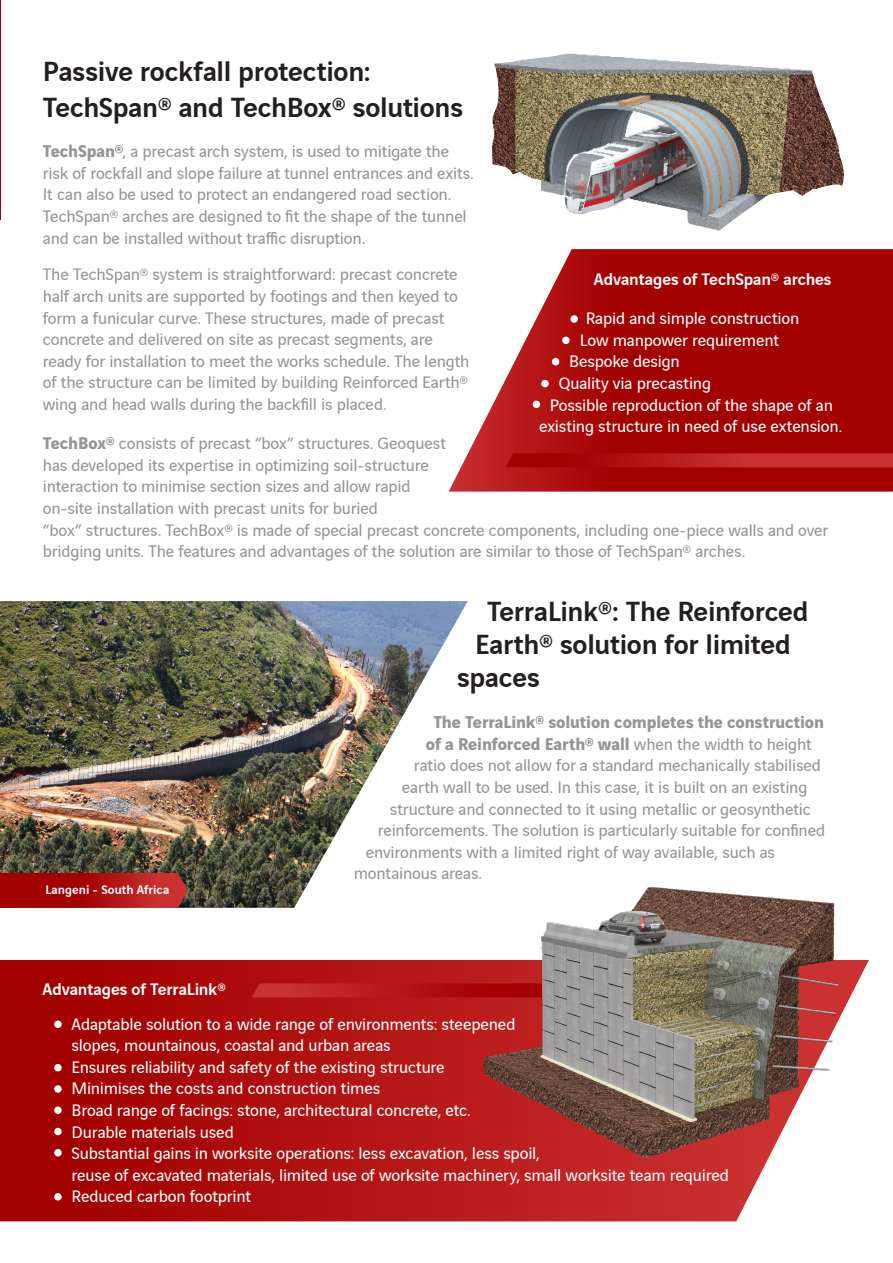
<style>
.page{position:relative;width:893px;height:1263px;background:#fff}
.page>*{position:absolute;margin:0;border:0;box-sizing:border-box;transform-origin:0 0}
.t1{font:500 30px/36px "Vinci Sans";letter-spacing:-.01em;color:#231f20}
.t2{font:18px/21.6px "Vinci Sans";letter-spacing:-.01em;color:#939598}
.t3{font:18px/21.6px "Vinci Sans";letter-spacing:-.01em;color:#fff;text-align:center}
.t4{font:700 18px "Vinci Sans";letter-spacing:-.005em;color:#939598}
.t5{font:500 18px "Vinci Sans";letter-spacing:-.01em;color:#fff}
.t6{font:500 13.5px "Vinci Sans";letter-spacing:.005em;color:#fff}
.s1{font-weight:700}
.s2{font-weight:400}
</style>
<div class="page">
<svg style="left:0;top:960px;width:869px;height:261px;background:#b21a1a"></svg>
<svg style="left:449px;top:249px;width:444px;height:243px;background:#b32929"></svg>
<hr style="left:0;top:0;width:1px;height:220px;background:#a30000">
<img style="left:0;top:601px;width:468px;height:307px">
<svg style="left:0;top:873px;width:188px;height:35px;background:#ac1211"></svg>
<img style="left:492px;top:53px;width:352px;height:177px">
<div style="left:570px;top:315px;width:8px;height:8px;background:#fff;border-radius:50%"></div>
<div style="left:54px;top:1020px;width:8px;height:8px;background:#fff;border-radius:50%"></div>
<div style="left:54px;top:1064px;width:8px;height:7px;background:#fff;border-radius:50%"></div>
<div style="left:54px;top:1085px;width:8px;height:8px;background:#fff;border-radius:50%"></div>
<div style="left:54px;top:1106px;width:8px;height:8px;background:#fff;border-radius:50%"></div>
<div style="left:54px;top:1128px;width:8px;height:7px;background:#fff;border-radius:50%"></div>
<div style="left:54px;top:1149px;width:8px;height:7px;background:#fff;border-radius:50%"></div>
<div style="left:54px;top:1193px;width:8px;height:7px;background:#fff;border-radius:50%"></div>
<div style="left:541px;top:380px;width:8px;height:7px;background:#fff;border-radius:50%"></div>
<div style="left:552px;top:358px;width:7px;height:7px;background:#fff;border-radius:50%"></div>
<div style="left:562px;top:337px;width:8px;height:7px;background:#fff;border-radius:50%"></div>
<div style="left:533px;top:401px;width:7px;height:7px;background:#fff;border-radius:50%"></div>
<svg style="left:505px;top:453px;width:388px;height:14px;background:#bb1d1d"></svg>
<svg style="left:252px;top:983px;width:219px;height:14px;background:#bb1d1d"></svg>
<img style="left:471px;top:887px;width:378px;height:311px">
<p class="t1" style="left:43px;top:51px;width:422px">Passive rockfall protection:<br>TechSpan® and TechBox® solutions</p>
<p class="t2" style="left:43px;top:139px;width:432px"><span class="s1">TechSpan®</span>, a precast arch system, is used to mitigate the risk of rockfall and slope failure at tunnel entrances and exits.<br>It can also be used to protect an endangered road section.<br>TechSpan® arches are designed to fit the shape of the tunnel and can be installed without traffic disruption.</p>
<p class="t2" style="left:43px;top:262px;width:428px">The TechSpan® system is straightforward: precast concrete half arch units are supported by footings and then keyed to form a funicular curve. These structures, made of precast concrete and delivered on site as precast segments, are ready for installation to meet the works schedule. The length of the structure can be limited by building Reinforced Earth® wing and head walls during the backfill is placed.</p>
<p class="t2" style="left:43px;top:431px;width:787px"><span class="s1">TechBox®</span> consists of precast “box” structures. Geoquest<br>has developed its expertise in optimizing soil-structure<br>interaction to minimise section sizes and allow rapid<br>on-site installation with precast units for buried<br>“box” structures. TechBox® is made of special precast concrete components, including one-piece walls and over bridging units. The features and advantages of the solution are similar to those of TechSpan® arches.</p>
<p class="t5" style="left:594px;top:265px;width:239px">Advantages of TechSpan® arches</p>
<p class="t3" style="left:586px;top:306px;width:215px">Rapid and simple construction</p>
<p class="t3" style="left:580px;top:327px;width:201px">Low manpower requirement</p>
<p class="t3" style="left:569px;top:349px;width:112px">Bespoke design</p>
<p class="t3" style="left:559px;top:371px;width:154px">Quality via precasting</p>
<p class="t3" style="left:539px;top:392px;width:305px">Possible reproduction of the shape of an existing structure in need of use extension.</p>
<p class="t1" style="left:487px;top:591px;width:323px">TerraLink®: The Reinforced</p>
<p class="t1" style="left:475px;top:624px;width:317px">Earth® solution for limited</p>
<p class="t1" style="left:457px;top:657px;width:84px">spaces</p>
<p class="t6" style="left:45px;top:879px;width:125px">Langeni - South Africa</p>
<p class="t5" style="left:43px;top:975px;width:185px">Advantages of TerraLink®</p>
<p class="t4" style="left:433px;top:708px;width:392px">The TerraLink® solution completes the construction</p>
<p class="t4" style="left:426px;top:729px;width:387px">of a Reinforced Earth® wall <span class="s2">when the width to height</span></p>
<p class="t2" style="left:414px;top:753px;width:409px">ratio does not allow for a standard mechanically stabilised</p>
<p class="t2" style="left:402px;top:775px;width:407px">earth wall to be used. In this case, it is built on an existing</p>
<p class="t2" style="left:390px;top:796px;width:423px">structure and connected to it using metallic or geosynthetic</p>
<p class="t2" style="left:378px;top:818px;width:449px">reinforcements. The solution is particularly suitable for confined</p>
<p class="t2" style="left:366px;top:839px;width:411px">environments with a limited right of way available, such as</p>
<p class="t2" style="left:354px;top:861px;width:130px">montainous areas.</p>
<p class="t3" style="left:72px;top:1011px;width:445px">Adaptable solution to a wide range of environments: steepened</p>
<p class="t3" style="left:72px;top:1033px;width:321px">slopes, mountainous, coastal and urban areas</p>
<p class="t3" style="left:72px;top:1054px;width:375px">Ensures reliability and safety of the existing structure</p>
<p class="t3" style="left:72px;top:1076px;width:310px">Minimises the costs and construction times</p>
<p class="t3" style="left:72px;top:1098px;width:401px">Broad range of facings: stone, architectural concrete, etc.</p>
<p class="t3" style="left:72px;top:1119px;width:164px">Durable materials used</p>
<p class="t3" style="left:72px;top:1141px;width:470px">Substantial gains in worksite operations: less excavation, less spoil,</p>
<p class="t3" style="left:72px;top:1162px;width:659px">reuse of excavated materials, limited use of worksite machinery, small worksite team required</p>
<p class="t3" style="left:72px;top:1184px;width:181px">Reduced carbon footprint</p>
</div>
